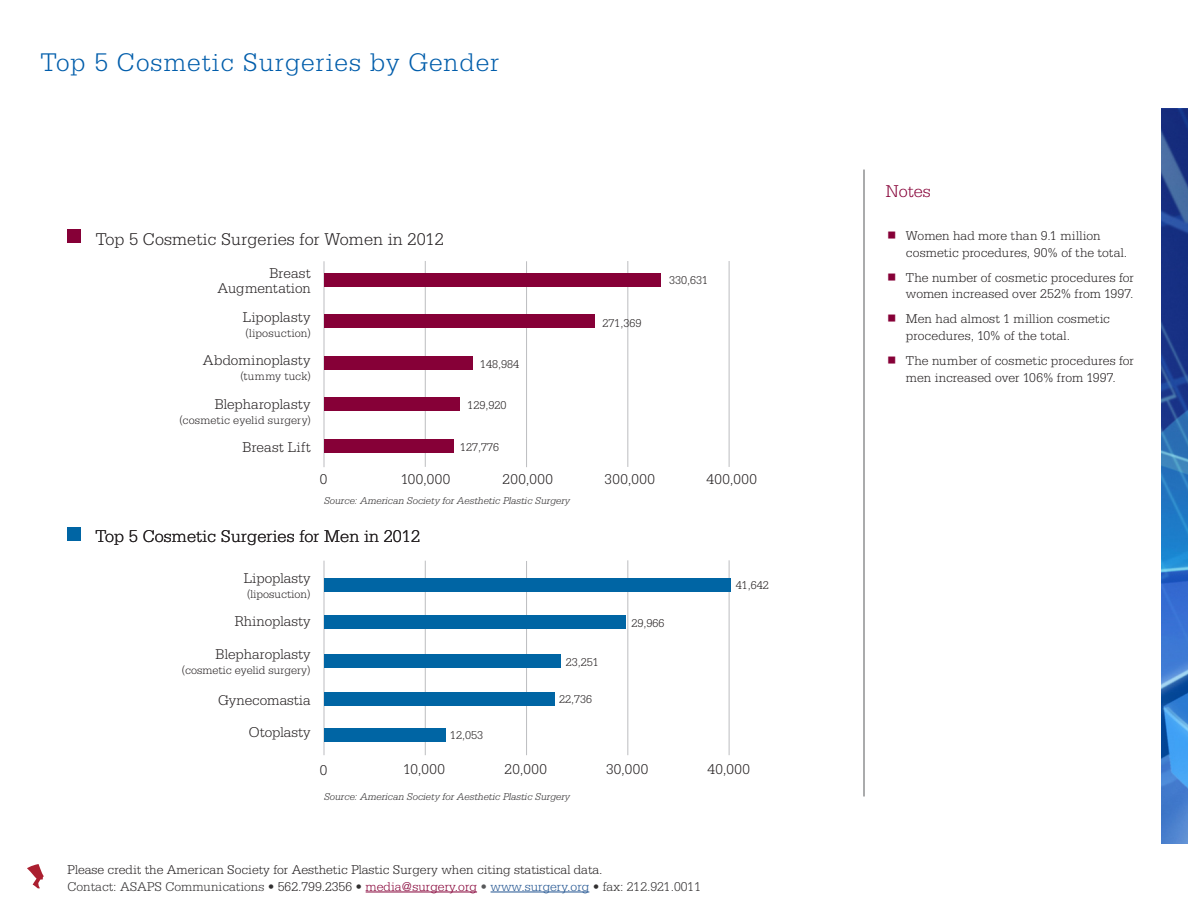
<style>
.page{position:relative;width:1188px;height:918px;background:#fff}
.page>*{position:absolute;margin:0;border:0;box-sizing:border-box;transform-origin:0 0}
.Main_Title{font:300 27px "Serifa";letter-spacing:.04em;color:#015dab}
.t1{font:300 18px "Serifa";letter-spacing:.005em;color:#231f20}
.t2{font:300 18px "Serifa";color:#860037}
.Graph_categories{font:300 15px/15px "Serifa";color:#231f20;text-align:right}
.Graph_categories-2{font:300 15px "Serifa";letter-spacing:.02em;color:#231f20}
.Right_Sibebar_notes{font:300 13.5px/16.5px "Serifa";color:#231f20}
.Graph_categories-3{font:300 12px "Serifa";color:#231f20}
.Graph_categories-4{font:300 12px "Serifa";letter-spacing:.02em;color:#231f20}
.Graph_categories-5{font:300 12px "Serifa";letter-spacing:.03em;color:#231f20}
.t3{font:italic 300 10.5px "Serifa";color:#312f30}
.s1{color:#312f30}
.s2{color:#860037}
.s3{color:#57585a}
.s4{color:#205390}
</style>
<div class="page">
<img style="left:1161px;top:108px;width:27px;height:736px">
<svg style="left:27px;top:864px;width:17px;height:25px"></svg>
<div style="left:68px;top:230px;width:13px;height:13px;background:#860037"></div>
<div style="left:68px;top:527px;width:13px;height:14px;background:#0065a4"></div>
<hr style="left:425px;top:261px;width:1px;height:206px;background:#bcbdc0">
<hr style="left:526px;top:261px;width:1px;height:206px;background:#bcbdc0">
<hr style="left:627px;top:261px;width:1px;height:206px;background:#bcbdc0">
<hr style="left:729px;top:261px;width:1px;height:206px;background:#bcbdc0">
<hr style="left:324px;top:261px;width:1px;height:206px;background:#bcbdc0">
<div style="left:324px;top:273px;width:337px;height:13px;background:#860037"></div>
<div style="left:324px;top:314px;width:270px;height:14px;background:#860037"></div>
<div style="left:324px;top:356px;width:149px;height:14px;background:#860037"></div>
<div style="left:324px;top:398px;width:135px;height:13px;background:#860037"></div>
<div style="left:324px;top:439px;width:130px;height:14px;background:#860037"></div>
<hr style="left:526px;top:561px;width:1px;height:194px;background:#bcbdc0">
<hr style="left:627px;top:560px;width:1px;height:195px;background:#bcbdc0">
<hr style="left:729px;top:560px;width:1px;height:195px;background:#bcbdc0">
<hr style="left:425px;top:561px;width:1px;height:194px;background:#bcbdc0">
<hr style="left:324px;top:561px;width:1px;height:194px;background:#bcbdc0">
<div style="left:325px;top:578px;width:406px;height:13px;background:#0065a4"></div>
<div style="left:325px;top:615px;width:301px;height:14px;background:#0065a4"></div>
<div style="left:324px;top:654px;width:237px;height:14px;background:#0065a4"></div>
<div style="left:325px;top:692px;width:230px;height:13px;background:#0065a4"></div>
<div style="left:325px;top:728px;width:121px;height:13px;background:#0065a4"></div>
<hr style="left:864px;top:170px;width:1px;height:626px;background:#57585a">
<hr style="left:366px;top:892px;width:111px;height:1px;background:#860037">
<hr style="left:491px;top:892px;width:98px;height:1px;background:#205390">
<p class="Main_Title" style="left:40px;top:48px;width:460px">Top 5 Cosmetic Surgeries by Gender</p>
<p class="t1" style="left:96px;top:229px;width:350px">Top 5 Cosmetic Surgeries for Women in 2012</p>
<p class="Graph_categories" style="left:217px;top:265px;width:95px">Breast<br>Augmentation</p>
<p class="Graph_categories" style="left:243px;top:309px;width:69px">Lipoplasty</p>
<p class="Graph_categories-4" style="left:245px;top:326px;width:67px">(liposuction)</p>
<p class="Graph_categories" style="left:203px;top:352px;width:109px">Abdominoplasty</p>
<p class="Graph_categories-5" style="left:240px;top:369px;width:72px">(tummy tuck)</p>
<p class="Graph_categories" style="left:215px;top:396px;width:98px">Blepharoplasty</p>
<p class="Graph_categories-3" style="left:179px;top:413px;width:133px">(cosmetic eyelid surgery)</p>
<p class="Graph_categories-2" style="left:243px;top:439px;width:70px">Breast Lift</p>
<p class="Graph_categories-3" style="left:480px;top:357px;width:40px">148,984</p>
<p class="Graph_categories-3" style="left:467px;top:399px;width:40px">129,920</p>
<p class="Graph_categories-3" style="left:460px;top:440px;width:40px">127,776</p>
<p class="Graph_categories-3" style="left:602px;top:316px;width:40px">271,369</p>
<p class="Graph_categories-3" style="left:669px;top:274px;width:40px">330,631</p>
<p class="Graph_categories" style="left:320px;top:472px;width:9px">0</p>
<p class="Graph_categories" style="left:401px;top:472px;width:51px">100,000</p>
<p class="Graph_categories" style="left:503px;top:472px;width:52px">200,000</p>
<p class="Graph_categories" style="left:605px;top:472px;width:52px">300,000</p>
<p class="Graph_categories" style="left:707px;top:472px;width:52px">400,000</p>
<p class="t3" style="left:324px;top:495px;width:248px">Source: American Society for Aesthetic Plastic Surgery</p>
<p class="t1" style="left:95px;top:526px;width:326px">Top 5 Cosmetic Surgeries for Men in 2012</p>
<p class="Graph_categories" style="left:244px;top:571px;width:68px">Lipoplasty</p>
<p class="Graph_categories-3" style="left:247px;top:588px;width:65px">(liposuction)</p>
<p class="Graph_categories" style="left:235px;top:614px;width:77px">Rhinoplasty</p>
<p class="Graph_categories" style="left:216px;top:647px;width:96px">Blepharoplasty</p>
<p class="Graph_categories-3" style="left:182px;top:664px;width:130px">(cosmetic eyelid surgery)</p>
<p class="Graph_categories" style="left:218px;top:693px;width:94px">Gynecomastia</p>
<p class="Graph_categories" style="left:249px;top:724px;width:63px">Otoplasty</p>
<p class="Graph_categories-3" style="left:450px;top:729px;width:34px">12,053</p>
<p class="Graph_categories-3" style="left:566px;top:655px;width:34px">23,251</p>
<p class="Graph_categories-3" style="left:559px;top:693px;width:34px">22,736</p>
<p class="Graph_categories-3" style="left:632px;top:616px;width:34px">29,966</p>
<p class="Graph_categories-3" style="left:736px;top:579px;width:34px">41,642</p>
<p class="Graph_categories" style="left:320px;top:763px;width:9px">0</p>
<p class="Graph_categories" style="left:404px;top:761px;width:43px">10,000</p>
<p class="Graph_categories" style="left:505px;top:761px;width:44px">20,000</p>
<p class="Graph_categories" style="left:606px;top:761px;width:44px">30,000</p>
<p class="Graph_categories" style="left:708px;top:761px;width:44px">40,000</p>
<p class="t3" style="left:324px;top:791px;width:248px">Source: American Society for Aesthetic Plastic Surgery</p>
<p class="Right_Sibebar_notes" style="left:68px;top:861px;width:635px">Please credit the American Society for Aesthetic Plastic Surgery when citing statistical data.<br><span class="s1">Contact: ASAPS Communications •</span> 562.799.2356 <span class="s1">•</span> <span class="s2">media@surgery.org</span> <span class="s3">•</span> <span class="s4">www.surgery.org</span> <span class="s1">• fax: 212.921.0011</span></p>
<p class="t2" style="left:886px;top:181px;width:46px">Notes</p>
<p class="Right_Sibebar_notes" style="left:906px;top:227px;width:223px">Women had more than 9.1 million cosmetic procedures, 90% of the total.</p>
<p class="Right_Sibebar_notes" style="left:906px;top:269px;width:230px">The number of cosmetic procedures for women increased over 252% from 1997.</p>
<p class="Right_Sibebar_notes" style="left:906px;top:311px;width:206px">Men had almost 1 million cosmetic procedures, 10% of the total.</p>
<p class="Right_Sibebar_notes" style="left:906px;top:352px;width:230px">The number of cosmetic procedures for men increased over 106% from 1997.</p>
</div>
